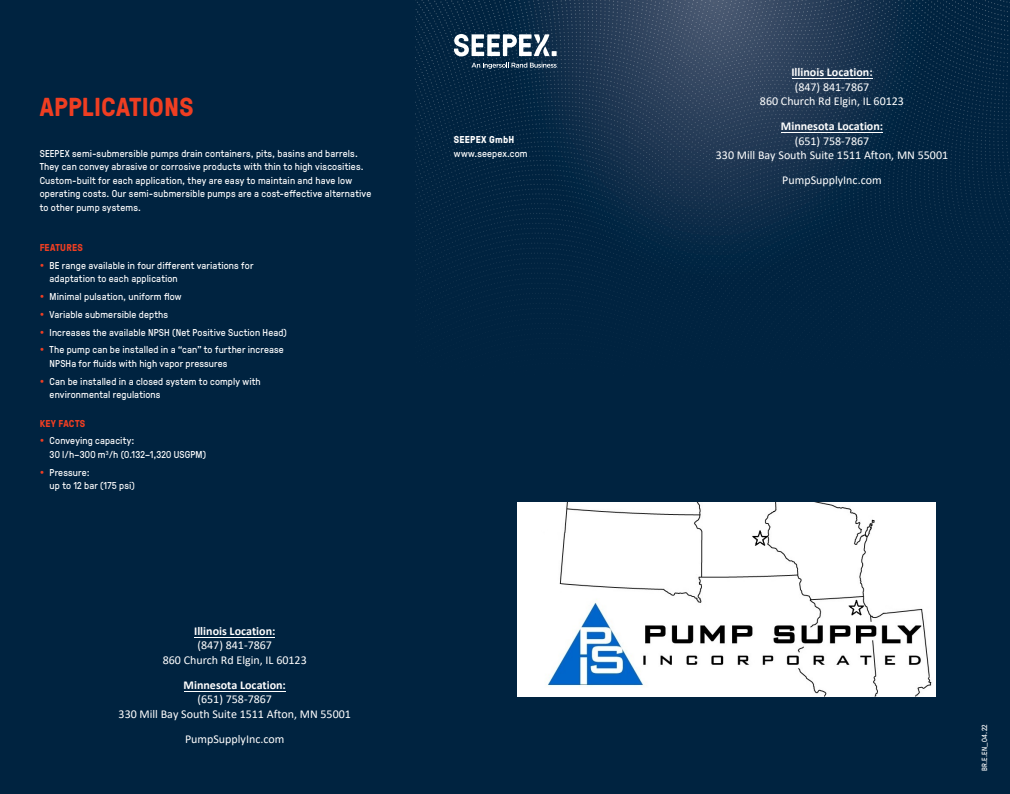
<style>
.page{position:relative;width:1010px;height:794px;background:#fff}
.page>*{position:absolute;margin:0;border:0;box-sizing:border-box;transform-origin:0 0}
.Headline_S_26pt{font:700 26px "GT Pressura";letter-spacing:.01em;color:#ef3e22}
.t1{font:12px/14.4px "Calibri";color:#fff;text-align:center}
.t2{font:700 12px "Calibri";color:#fff}
.Copytext_10pt{font:10px/13.5px "GT Pressura";letter-spacing:.015em;color:#fff}
.Copytext_Headline_10{font:700 10px "GT Pressura";letter-spacing:.025em;color:#ef3e22}
.t3{font:700 10px "GT Pressura";letter-spacing:.025em;color:#fff}
.Marginaltext_7_5pt{font:7.5px "GT Pressura";letter-spacing:.04em;color:#fff}
</style>
<div class="page">
<div style="left:414px;top:0;width:595px;height:794px;background:#002340"></div>
<img style="left:415px;top:0;width:594px;height:324px">
<svg style="left:454px;top:34px;width:102px;height:22px"></svg>
<svg style="left:471px;top:63px;width:85px;height:6px"></svg>
<div style="left:0;top:0;width:414px;height:794px;background:#002340"></div>
<hr style="left:184px;top:691px;width:101px;height:1px;background:#fff">
<hr style="left:194px;top:637px;width:81px;height:1px;background:#fff">
<hr style="left:781px;top:132px;width:101px;height:1px;background:#fff">
<hr style="left:791px;top:78px;width:81px;height:1px;background:#fff">
<img style="left:517px;top:502px;width:418px;height:195px">
<p class="Headline_S_26pt" style="left:40px;top:88px;width:155px">APPLICATIONS</p>
<p class="Copytext_10pt" style="left:40px;top:146px;width:333px">SEEPEX semi-submersible pumps drain containers, pits, basins and barrels.<br>They can convey abrasive or corrosive products with thin to high viscosities.<br>Custom-built for each application, they are easy to maintain and have low operating costs. Our semi-submersible pumps are a cost-effective alternative to other pump systems.</p>
<p class="Copytext_Headline_10" style="left:40px;top:240px;width:45px">FEATURES</p>
<p class="Copytext_10pt" style="left:50px;top:258px;width:205px">BE range available in four different variations for adaptation to each application</p>
<p class="Copytext_10pt" style="left:50px;top:289px;width:133px">Minimal pulsation, uniform flow</p>
<p class="Copytext_10pt" style="left:50px;top:307px;width:120px">Variable submersible depths</p>
<p class="Copytext_10pt" style="left:50px;top:325px;width:239px">Increases the available NPSH (Net Positive Suction Head)</p>
<p class="Copytext_10pt" style="left:50px;top:342px;width:236px">The pump can be installed in a “can” to further increase<br>NPSHa for fluids with high vapor pressures</p>
<p class="Copytext_10pt" style="left:50px;top:374px;width:212px">Can be installed in a closed system to comply with environmental regulations</p>
<p class="Copytext_Headline_10" style="left:40px;top:416px;width:47px">KEY FACTS</p>
<p class="Copytext_10pt" style="left:50px;top:433px;width:158px">Conveying capacity:<br>30 l/h–300 m<sup>3</sup>/h (0.132–1,320 USGPM)</p>
<p class="Copytext_10pt" style="left:50px;top:465px;width:87px">Pressure:<br>up to 12 bar (175 psi)</p>
<p class="t2" style="left:194px;top:622px;width:83px">Illinois Location:</p>
<p class="t1" style="left:163px;top:637px;width:146px">(847) 841-7867<br>860 Church Rd Elgin, IL 60123</p>
<p class="t2" style="left:183px;top:676px;width:104px">Minnesota Location:</p>
<p class="t1" style="left:118px;top:691px;width:234px">(651) 758-7867<br>330 Mill Bay South Suite 1511 Afton, MN 55001</p>
<p class="t1" style="left:185px;top:731px;width:101px">PumpSupplyInc.com</p>
<p class="t3" style="left:454px;top:132px;width:62px">SEEPEX GmbH</p>
<p class="Copytext_10pt" style="left:454px;top:146px;width:75px">www.seepex.com</p>
<p class="t2" style="left:791px;top:64px;width:83px">Illinois Location:</p>
<p class="t1" style="left:759px;top:79px;width:146px">(847) 841-7867<br>860 Church Rd Elgin, IL 60123</p>
<p class="t2" style="left:780px;top:118px;width:104px">Minnesota Location:</p>
<p class="t1" style="left:715px;top:133px;width:234px">(651) 758-7867<br>330 Mill Bay South Suite 1511 Afton, MN 55001</p>
<p class="t1" style="left:782px;top:173px;width:101px">PumpSupplyInc.com</p>
<p class="Marginaltext_7_5pt" style="left:978px;top:771px;width:49px;rotate:-90deg">BR.E.EN_04.22</p>
</div>
